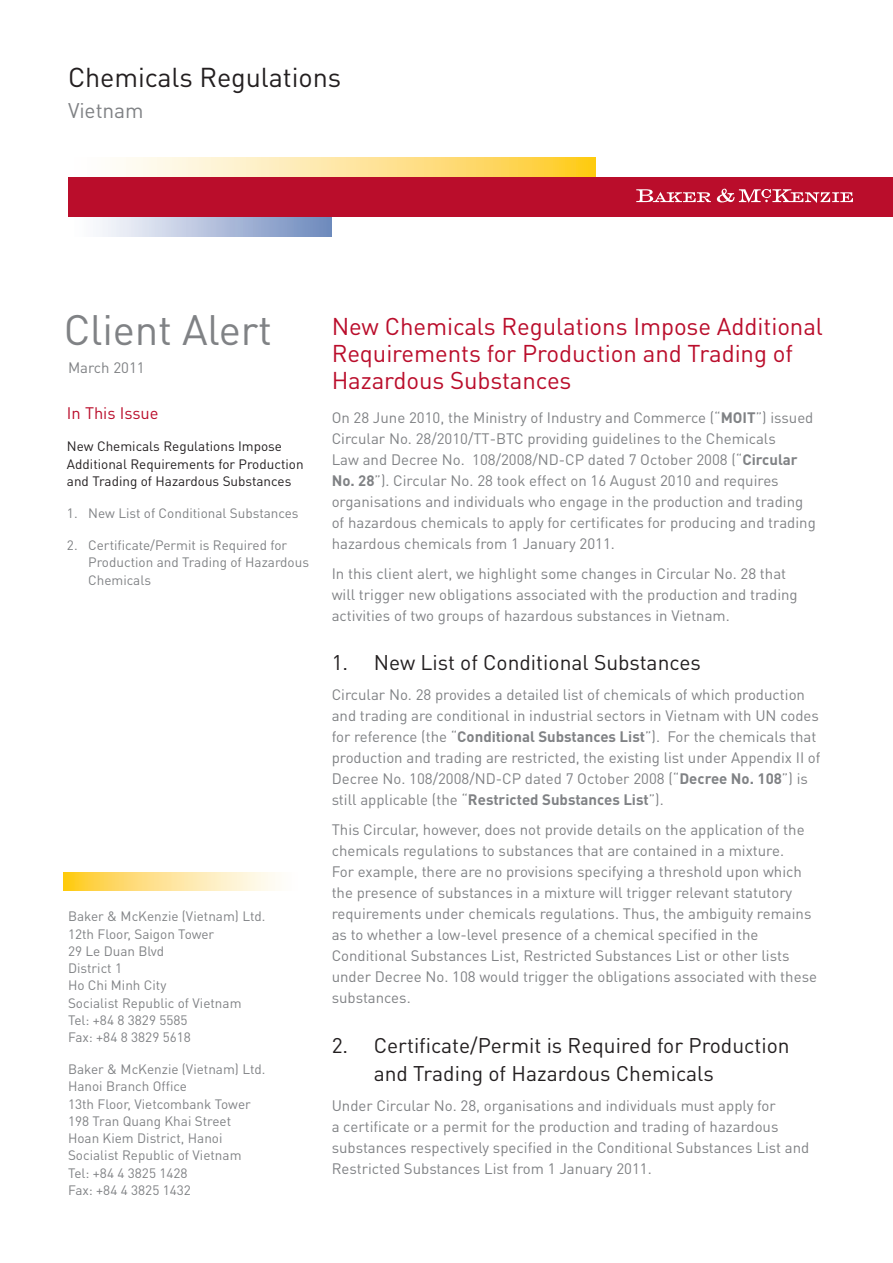
<style>
.page{position:relative;width:893px;height:1263px;background:#fff}
.page>*{position:absolute;margin:0;border:0;box-sizing:border-box;transform-origin:0 0}
.t1{font:42px "DINOT";letter-spacing:-.005em;color:#808285}
.Identifier{font:27px "DINOT";letter-spacing:-.005em;color:#231f20}
.newsletter_heading_1{font:24px/27px "DINOT";letter-spacing:-.005em;color:#ba0d2b}
.newsletter_heading_2{font:21px/27.9px "DINOT";color:#231f20}
.Sub-Identifier{font:21px "DINOT";letter-spacing:-.005em;color:#808285}
.in_this_issue{font:16.5px "DINOT";color:#ba0d2b}
.newsletter_Body_copy{font:15px/21px "DINOT";color:#808285}
.newsletter_index{font:13.5px/17.2px "DINOT";color:#808285}
.newsletter_index-2{font:13.5px/17.2px "DINOT";color:#231f20}
.s1{font-weight:700}
</style>
<div class="page">
<div style="left:68px;top:217px;width:264px;height:19px;background:linear-gradient(to right,#fff,#6f8abe)"></div>
<svg style="left:68px;top:158px;width:527px;height:20px;background:#fadc9b"></svg>
<div style="left:69px;top:178px;width:824px;height:39px;background:#ba0d2b"></div>
<svg style="left:636px;top:189px;width:75px;height:13px"></svg>
<svg style="left:717px;top:189px;width:136px;height:14px"></svg>
<svg style="left:64px;top:872px;width:212px;height:18px;background:#fee495"></svg>
<p class="Identifier" style="left:68px;top:59px;width:275px">Chemicals Regulations</p>
<p class="Sub-Identifier" style="left:68px;top:96px;width:77px">Vietnam</p>
<p class="t1" style="left:64px;top:301px;width:210px">Client Alert</p>
<p class="newsletter_heading_1" style="left:332px;top:312px;width:493px">New Chemicals Regulations Impose Additional<br>Requirements for Production and Trading of<br>Hazardous Substances</p>
<p class="newsletter_Body_copy" style="left:332px;top:406px;width:486px">On 28 June 2010, the Ministry of Industry and Commerce (“<span class="s1">MOIT</span>”) issued Circular No. 28/2010/TT-BTC providing guidelines to the Chemicals<br>Law and Decree No. 108/2008/ND-CP dated 7 October 2008 (“<span class="s1">Circular No. 28</span>”). Circular No. 28 took effect on 16 August 2010 and requires organisations and individuals who engage in the production and trading of hazardous chemicals to apply for certificates for producing and trading hazardous chemicals from 1 January 2011.</p>
<p class="newsletter_Body_copy" style="left:332px;top:562px;width:468px">In this client alert, we highlight some changes in Circular No. 28 that will trigger new obligations associated with the production and trading activities of two groups of hazardous substances in Vietnam.</p>
<p class="newsletter_heading_2" style="left:332px;top:648px;width:371px">1. New List of Conditional Substances</p>
<p class="newsletter_Body_copy" style="left:332px;top:684px;width:490px">Circular No. 28 provides a detailed list of chemicals of which production and trading are conditional in industrial sectors in Vietnam with UN codes for reference (the “<span class="s1">Conditional Substances List</span>”). For the chemicals that production and trading are restricted, the existing list under Appendix II of Decree No. 108/2008/ND-CP dated 7 October 2008 (“<span class="s1">Decree No. 108</span>”) is still applicable (the “<span class="s1">Restricted Substances List</span>”).</p>
<p class="newsletter_Body_copy" style="left:332px;top:819px;width:487px">This Circular, however, does not provide details on the application of the chemicals regulations to substances that are contained in a mixture.<br>For example, there are no provisions specifying a threshold upon which the presence of substances in a mixture will trigger relevant statutory requirements under chemicals regulations. Thus, the ambiguity remains as to whether a low-level presence of a chemical specified in the Conditional Substances List, Restricted Substances List or other lists under Decree No. 108 would trigger the obligations associated with these substances.</p>
<p class="newsletter_heading_2" style="left:374px;top:1030px;width:417px;text-indent:-42px">2. Certificate/Permit is Required for Production and Trading of Hazardous Chemicals</p>
<p class="newsletter_Body_copy" style="left:332px;top:1094px;width:479px">Under Circular No. 28, organisations and individuals must apply for<br>a certificate or a permit for the production and trading of hazardous substances respectively specified in the Conditional Substances List and Restricted Substances List from 1 January 2011.</p>
<p class="newsletter_Body_copy" style="left:68px;top:356px;width:78px">March 2011</p>
<p class="in_this_issue" style="left:67px;top:402px;width:93px">In This Issue</p>
<p class="newsletter_index-2" style="left:67px;top:437px;width:238px">New Chemicals Regulations Impose<br>Additional Requirements for Production and Trading of Hazardous Substances</p>
<p class="newsletter_index" style="left:67px;top:504px;width:233px">1. New List of Conditional Substances</p>
<p class="newsletter_index" style="left:88px;top:536px;width:222px;text-indent:-21px">2. Certificate/Permit is Required for<br>Production and Trading of Hazardous<br>Chemicals</p>
<p class="newsletter_index" style="left:68px;top:907px;width:199px">Baker &amp; McKenzie (Vietnam) Ltd.<br>12th Floor, Saigon Tower<br>29 Le Duan Blvd<br>District 1<br>Ho Chi Minh City<br>Socialist Republic of Vietnam<br>Tel: +84 8 3829 5585<br>Fax: +84 8 3829 5618</p>
<p class="newsletter_index" style="left:68px;top:1060px;width:199px">Baker &amp; McKenzie (Vietnam) Ltd.<br>Hanoi Branch Office<br>13th Floor, Vietcombank Tower<br>198 Tran Quang Khai Street<br>Hoan Kiem District, Hanoi<br>Socialist Republic of Vietnam<br>Tel: +84 4 3825 1428<br>Fax: +84 4 3825 1432</p>
</div>
